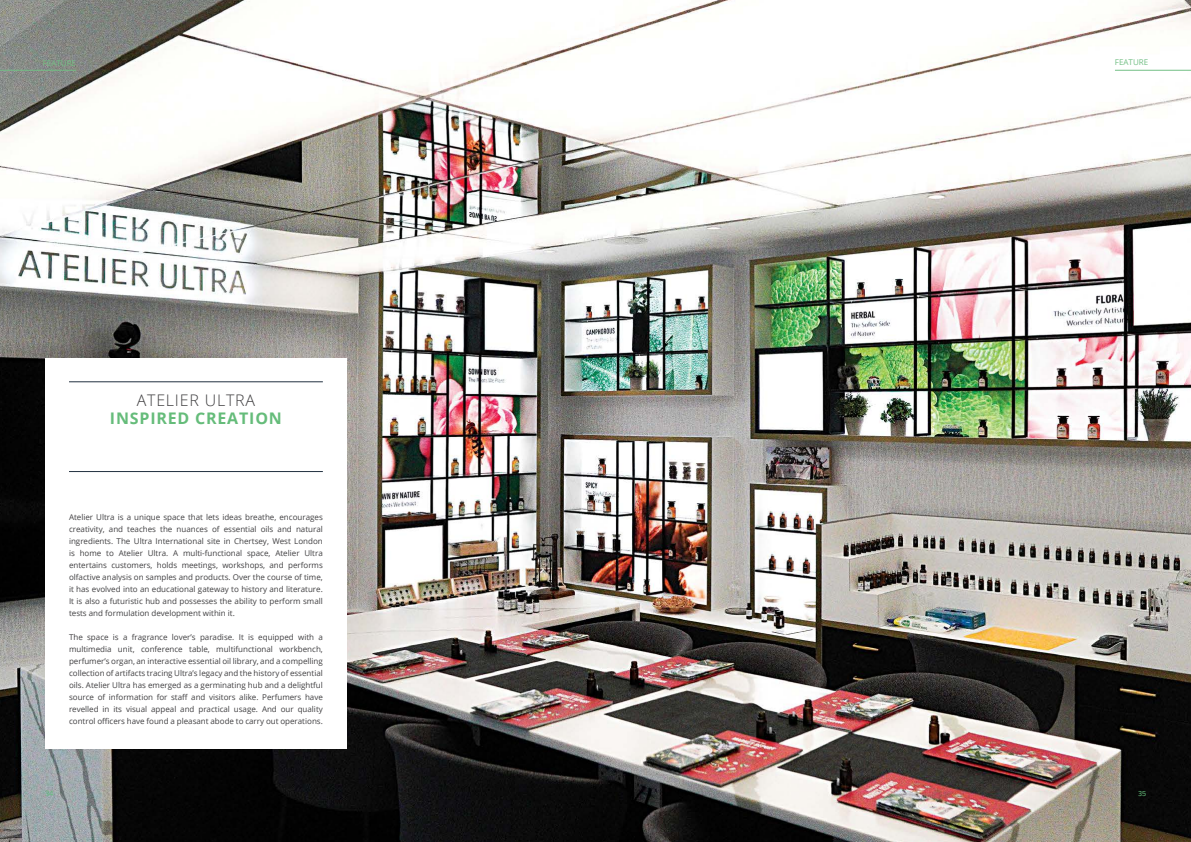
<style>
.page{position:relative;width:1191px;height:842px;background:#fff}
.page>*{position:absolute;margin:0;border:0;box-sizing:border-box;transform-origin:0 0}
.t1{font:700 16px "Open Sans";color:#65bc7a}
.t2{font:300 16px "Open Sans";letter-spacing:.05em;color:#414042}
.t3{font:8px/12px "Open Sans";color:#414042;text-align:justify}
.t4{font:8px "Open Sans";color:#73bf85}
.t5{font:7.5px "Open Sans";color:#65bc7a}
.t6{font:7.5px "Panefresco 400 wt";color:#65bc7a}
</style>
<div class="page">
<img style="left:0;top:0;width:1191px;height:842px">
<div style="left:45px;top:358px;width:302px;height:390px;background:#fff"></div>
<hr style="left:69px;top:382px;width:254px;height:1px;background:#223140">
<hr style="left:69px;top:471px;width:254px;height:1px;background:#223140">
<hr style="left:0;top:70px;width:76px;height:1px;background:#73bf85">
<hr style="left:1115px;top:70px;width:76px;height:1px;background:#73bf85">
<p class="t4" style="left:43px;top:57px;width:35px">FEATURE</p>
<p class="t4" style="left:1115px;top:56px;width:35px">FEATURE</p>
<h1 class="t2" style="left:137px;top:389px;width:120px">ATELIER U LTRA</h1>
<h1 class="t1" style="left:110px;top:407px;width:30px">INSPIRE</h1>
<h1 class="t1" style="left:178px;top:407px;width:29px">D CREATI</h1>
<h1 class="t1" style="left:255px;top:407px;width:28px">ON</h1>
<p class="t3" style="left:69px;top:511px;width:255px">Atelier Ultra is a unique space that lets ideas breathe, encourages creativity, and teaches the nuances of essential oils and natural ingredients. The Ultra International site in Chertsey, West London is home to Atelier Ultra. A multi-functional space, Atelier Ultra entertains customers, holds meetings, workshops, and performs olfactive analysis on samples and products. Over the course of time, it has evolved into an educational gateway to history and literature.<br>It is also a futuristic hub and possesses the ability to perform small tests and formulation development within it.</p>
<p class="t3" style="left:69px;top:631px;width:255px">The space is a fragrance lover’s paradise. It is equipped with a multimedia unit, conference table, multifunctional workbench, perfumer’s organ, an interactive essential oil library, and a compelling collection of artifacts tracing Ultra’s legacy and the history of essential oils. Atelier Ultra has emerged as a germinating hub and a delightful source of information for staff and visitors alike. Perfumers have revelled in its visual appeal and practical usage. And our quality control officers have found a pleasant abode to carry out operations.</p>
<p class="t5" style="left:45px;top:788px;width:10px">34</p>
<p class="t6" style="left:1138px;top:787px;width:9px">35</p>
</div>
